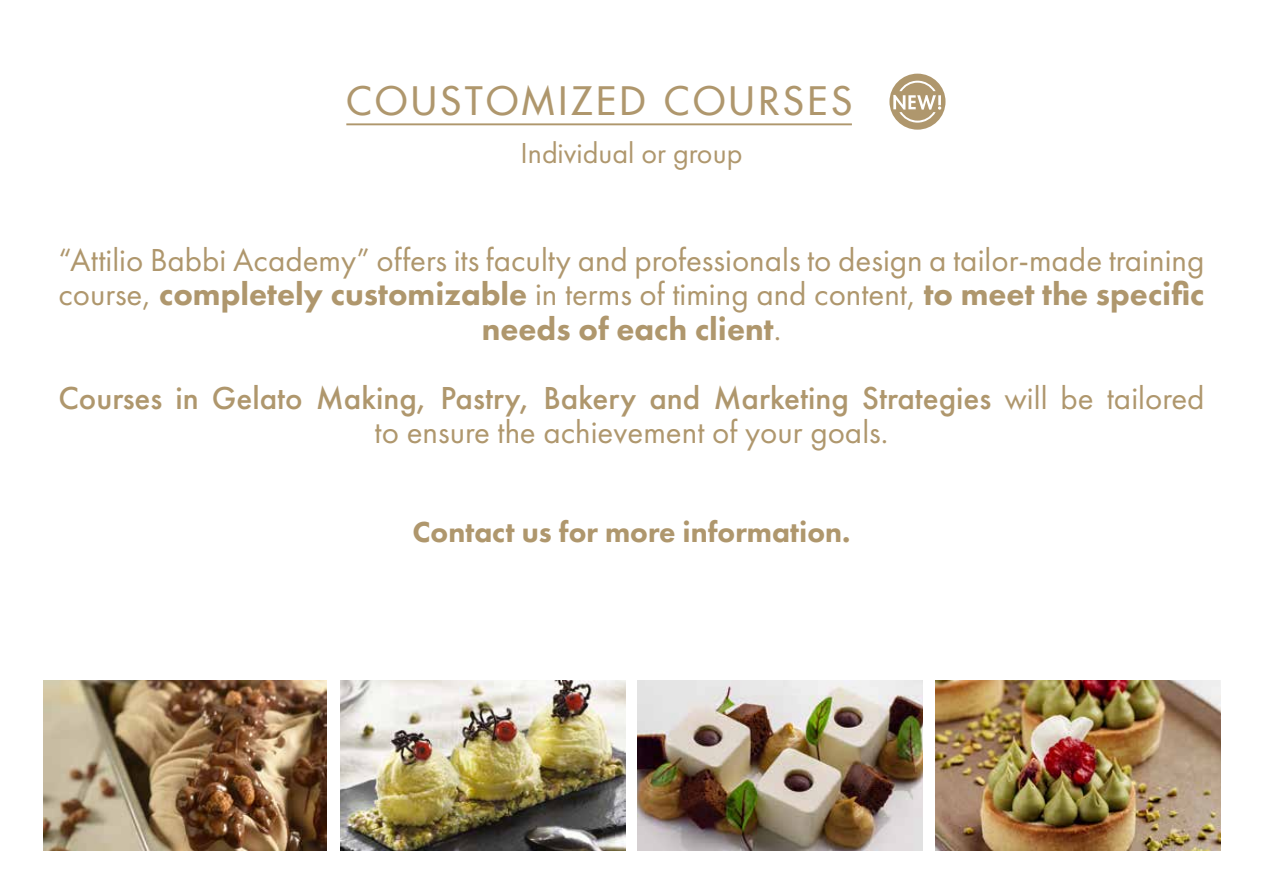
<style>
.page{position:relative;width:1263px;height:893px;background:#fff}
.page>*{position:absolute;margin:0;border:0;box-sizing:border-box;transform-origin:0 0}
.t1{font:500 38.4px "Futura";letter-spacing:.1em;color:#af976d}
.t2{font:33px/34.5px "Futura PT";color:#af976d;text-align:center}
.t3{font:500 33px/34.5px "Futura PT";color:#af976d;text-align:center}
.t4{font:800 30px "Futura PT";color:#af976d}
.t5{font:30px "Futura PT";color:#af976d}
.s1{font-weight:800}
.s2{font-weight:400}
</style>
<div class="page">
<img style="left:43px;top:680px;width:283px;height:170px">
<img style="left:935px;top:680px;width:285px;height:170px">
<img style="left:340px;top:680px;width:285px;height:170px">
<img style="left:638px;top:680px;width:285px;height:170px">
<svg style="left:889px;top:74px;width:56px;height:56px"></svg>
<hr style="left:346px;top:123px;width:506px;height:2px;background:#af976d">
<p class="t1" style="left:346px;top:77px;width:507px">COUSTOMIZED COURSES</p>
<p class="t5" style="left:520px;top:135px;width:223px">Individual or group</p>
<p class="t2" style="left:58px;top:242px;width:1147px">“Attilio Babbi Academy” offers its faculty and professionals to design a tailor-made training course, <span class="s1">completely customizable</span> in terms of timing and content, <span class="s1">to meet the specific needs of each client</span>.</p>
<p class="t3" style="left:58px;top:380px;width:1147px">Courses in Gelato Making, Pastry, Bakery and Marketing Strategies <span class="s2">will be tailored to ensure the achievement of your goals.</span></p>
<p class="t4" style="left:412px;top:513px;width:439px">Contact us for more information.</p>
</div>
